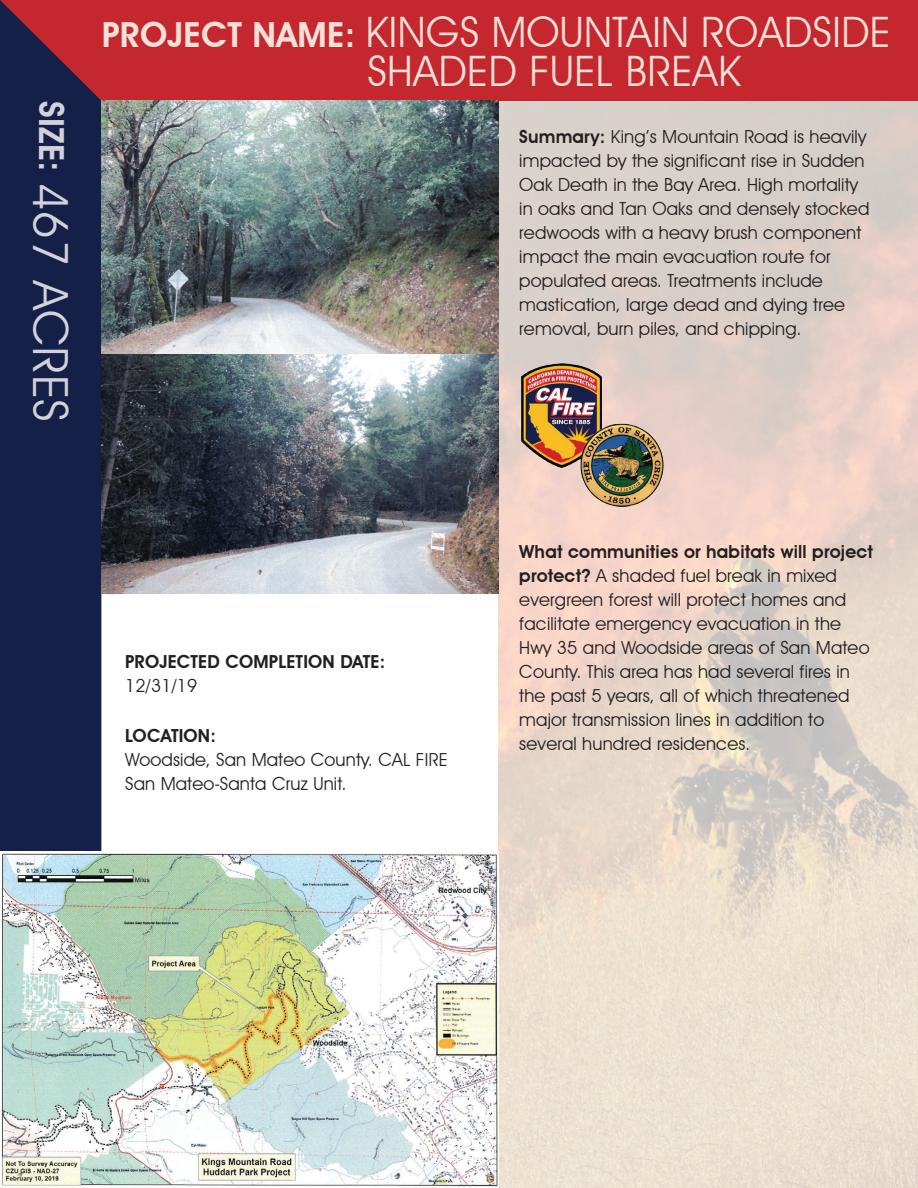
<style>
.page{position:relative;width:918px;height:1188px;background:#fff}
.page>*{position:absolute;margin:0;border:0;box-sizing:border-box;transform-origin:0 0}
.t1{font:48.45px "Avant Garde IT Cby BT";letter-spacing:.01em;color:#d3d1da}
.t2{font:42px/39px "Avant Garde IT Cby BT";letter-spacing:.01em;color:#f6e0d7}
.t3{font:18px/24px "Avant Garde IT Cby BT";letter-spacing:.01em;color:#231f20}
.t4{font:600 18px "Avant Garde IT Cby BT";letter-spacing:.01em;color:#231f20}
.s1{font-weight:600;font-size:34.65px}
.s2{font-weight:600}
</style>
<div class="page">
<img style="left:499px;top:101px;width:419px;height:1087px">
<div style="left:1px;top:0;width:917px;height:101px;background:#c4272e"></div>
<div style="left:0;top:0;width:101px;height:851px;background:#142048"></div>
<img style="left:1px;top:853px;width:497px;height:335px">
<img style="left:102px;top:101px;width:397px;height:493px">
<img style="left:519px;top:360px;width:146px;height:149px">
<p class="t1" style="left:80px;top:101px;width:323px;rotate:90deg"><span class="s1">SIZE:</span> 467 ACRES</p>
<h1 class="t2" style="left:367px;top:12px;width:525px;text-indent:-266px"><span class="s1">PROJECT NAME:</span> KINGS MOUNTAIN ROADSIDE<br>SHADED FUEL BREAK</h1>
<p class="t3" style="left:519px;top:125px;width:352px"><span class="s2">Summary:</span> King’s Mountain Road is heavily impacted by the significant rise in Sudden Oak Death in the Bay Area. High mortality in oaks and Tan Oaks and densely stocked redwoods with a heavy brush component impact the main evacuation route for populated areas. Treatments include mastication, large dead and dying tree removal, burn piles, and chipping.</p>
<p class="t4" style="left:125px;top:651px;width:262px">PROJECTED COMPLETION DATE:</p>
<p class="t3" style="left:125px;top:673px;width:74px">12/31/19</p>
<p class="t4" style="left:125px;top:725px;width:92px">LOCATION:</p>
<p class="t3" style="left:125px;top:748px;width:324px">Woodside, San Mateo County. CAL FIRE<br>San Mateo-Santa Cruz Unit.</p>
<p class="t3" style="left:519px;top:540px;width:355px"><span class="s2">What communities or habitats will project protect?</span> A shaded fuel break in mixed evergreen forest will protect homes and facilitate emergency evacuation in the Hwy 35 and Woodside areas of San Mateo County. This area has had several fires in the past 5 years, all of which threatened major transmission lines in addition to several hundred residences.</p>
</div>
